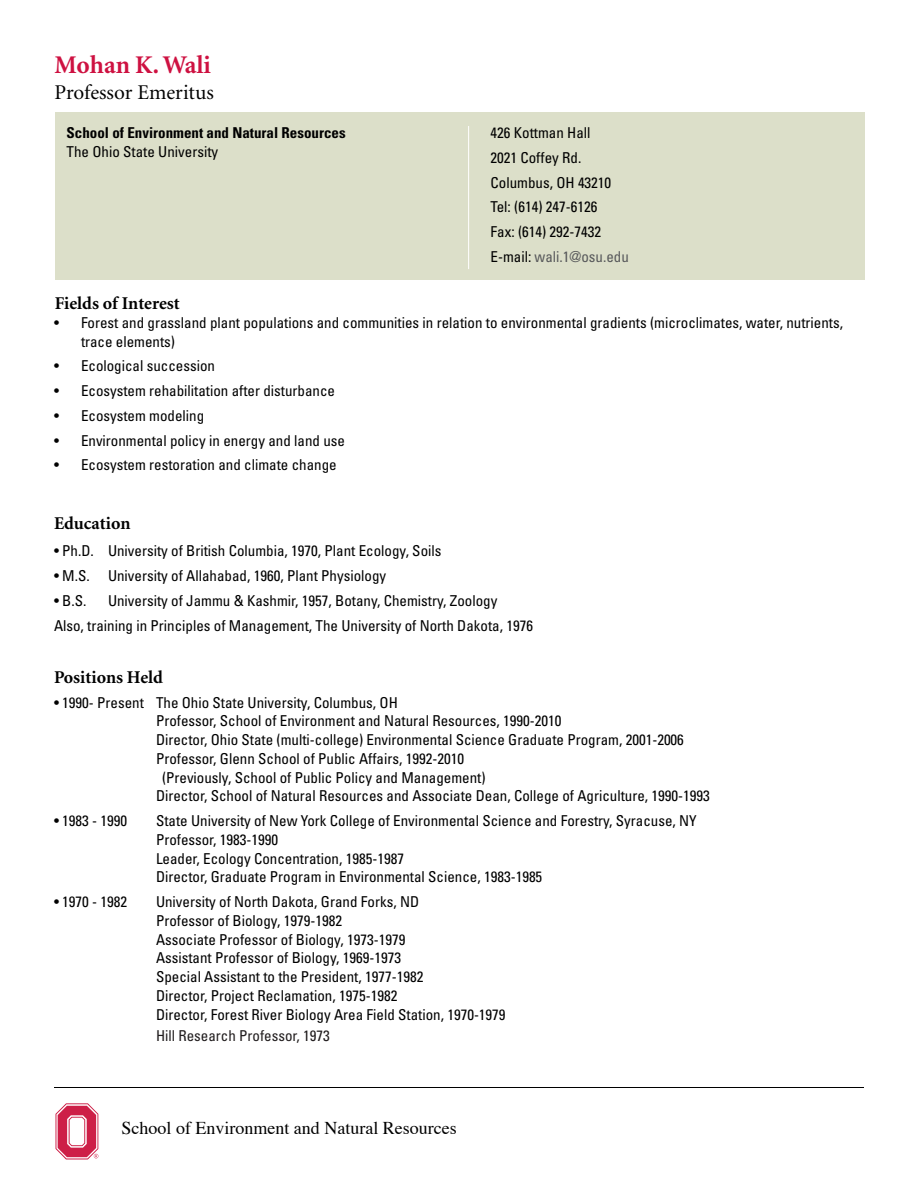
<style>
.page{position:relative;width:918px;height:1188px;background:#fff}
.page>*{position:absolute;margin:0;border:0;box-sizing:border-box;transform-origin:0 0}
.t1{font:700 25.5px "Minion";color:#ce1141}
.t2{font:21px "Minion";color:#000}
.t3{font:18px "Times";color:#000}
.t4{font:700 18px "Minion";color:#000}
.t5{font:condensed 15px/18.8px "Univers";color:#000}
.t6{font:700 condensed 15px "Univers";color:#000}
.t7{font:condensed 15px "Univers";color:#211d1e}
.s1{color:#58595b}
</style>
<div class="page">
<hr style="left:54px;top:1087px;width:810px;height:1px;background:#000">
<svg style="left:56px;top:1103px;width:42px;height:57px"></svg>
<div style="left:55px;top:112px;width:810px;height:168px;background:#dcdfc9"></div>
<hr style="left:468px;top:126px;width:1px;height:143px;background:#fff">
<h1 class="t1" style="left:55px;top:52px;width:158px">Mohan K. Wali</h1>
<h2 class="t2" style="left:55px;top:82px;width:161px">Professor Emeritus</h2>
<p class="t6" style="left:67px;top:124px;width:281px">School of Environment and Natural Resources</p>
<p class="t5" style="left:67px;top:142px;width:153px">The Ohio State University</p>
<p class="t5" style="left:491px;top:120px;width:140px;line-height:24.8px">426 Kottman Hall<br>2021 Coffey Rd.<br>Columbus, OH 43210<br>Tel: (614) 247-6126<br>Fax: (614) 292-7432<br>E-mail: <span class="s1">wali.1@osu.edu</span></p>
<p class="t4" style="left:55px;top:294px;width:127px">Fields of Interest</p>
<p class="t5" style="left:81px;top:313px;width:764px;text-indent:-27px">• Forest and grassland plant populations and communities in relation to environmental gradients (microclimates, water, nutrients, trace elements)</p>
<p class="t5" style="left:54px;top:356px;width:163px">• Ecological succession</p>
<p class="t5" style="left:54px;top:381px;width:283px">• Ecosystem rehabilitation after disturbance</p>
<p class="t5" style="left:54px;top:406px;width:152px">• Ecosystem modeling</p>
<p class="t5" style="left:54px;top:431px;width:293px">• Environmental policy in energy and land use</p>
<p class="t5" style="left:54px;top:455px;width:284px">• Ecosystem restoration and climate change</p>
<p class="t4" style="left:54px;top:514px;width:78px">Education</p>
<p class="t5" style="left:54px;top:541px;width:389px">• Ph.D. University of British Columbia, 1970, Plant Ecology, Soils</p>
<p class="t5" style="left:54px;top:566px;width:334px">• M.S. University of Allahabad, 1960, Plant Physiology</p>
<p class="t5" style="left:54px;top:591px;width:34px">• B.S.</p>
<p class="t5" style="left:54px;top:588px;width:481px;line-height:24.8px;text-indent:54px">University of Jammu &amp; Kashmir, 1957, Botany, Chemistry, Zoology<br>Also, training in Principles of Management, The University of North Dakota, 1976</p>
<p class="t4" style="left:54px;top:668px;width:111px">Positions Held</p>
<p class="t5" style="left:54px;top:693px;width:345px">• 1990- Present The Ohio State University, Columbus, OH</p>
<p class="t5" style="left:156px;top:711px;width:407px">Professor, School of Environment and Natural Resources, 1990-2010</p>
<p class="t5" style="left:156px;top:730px;width:529px">Director, Ohio State (multi-college) Environmental Science Graduate Program, 2001-2006</p>
<p class="t5" style="left:156px;top:749px;width:310px">Professor, Glenn School of Public Affairs, 1992-2010</p>
<p class="t5" style="left:162px;top:768px;width:325px">(Previously, School of Public Policy and Management)</p>
<p class="t5" style="left:156px;top:786px;width:555px">Director, School of Natural Resources and Associate Dean, College of Agriculture, 1990-1993</p>
<p class="t5" style="left:54px;top:811px;width:75px">• 1983 - 1990</p>
<p class="t5" style="left:156px;top:811px;width:542px">State University of New York College of Environmental Science and Forestry, Syracuse, NY Professor, 1983-1990<br>Leader, Ecology Concentration, 1985-1987<br>Director, Graduate Program in Environmental Science, 1983-1985</p>
<p class="t5" style="left:54px;top:892px;width:75px">• 1970 - 1982</p>
<p class="t5" style="left:156px;top:892px;width:351px">University of North Dakota, Grand Forks, ND<br>Professor of Biology, 1979-1982<br>Associate Professor of Biology, 1973-1979<br>Assistant Professor of Biology, 1969-1973<br>Special Assistant to the President, 1977-1982<br>Director, Project Reclamation, 1975-1982<br>Director, Forest River Biology Area Field Station, 1970-1979</p>
<p class="t7" style="left:156px;top:1026px;width:175px">Hill Research Professor, 1973</p>
<p class="t3" style="left:122px;top:1111px;width:337px">School of Environment and Natural Resources</p>
</div>
